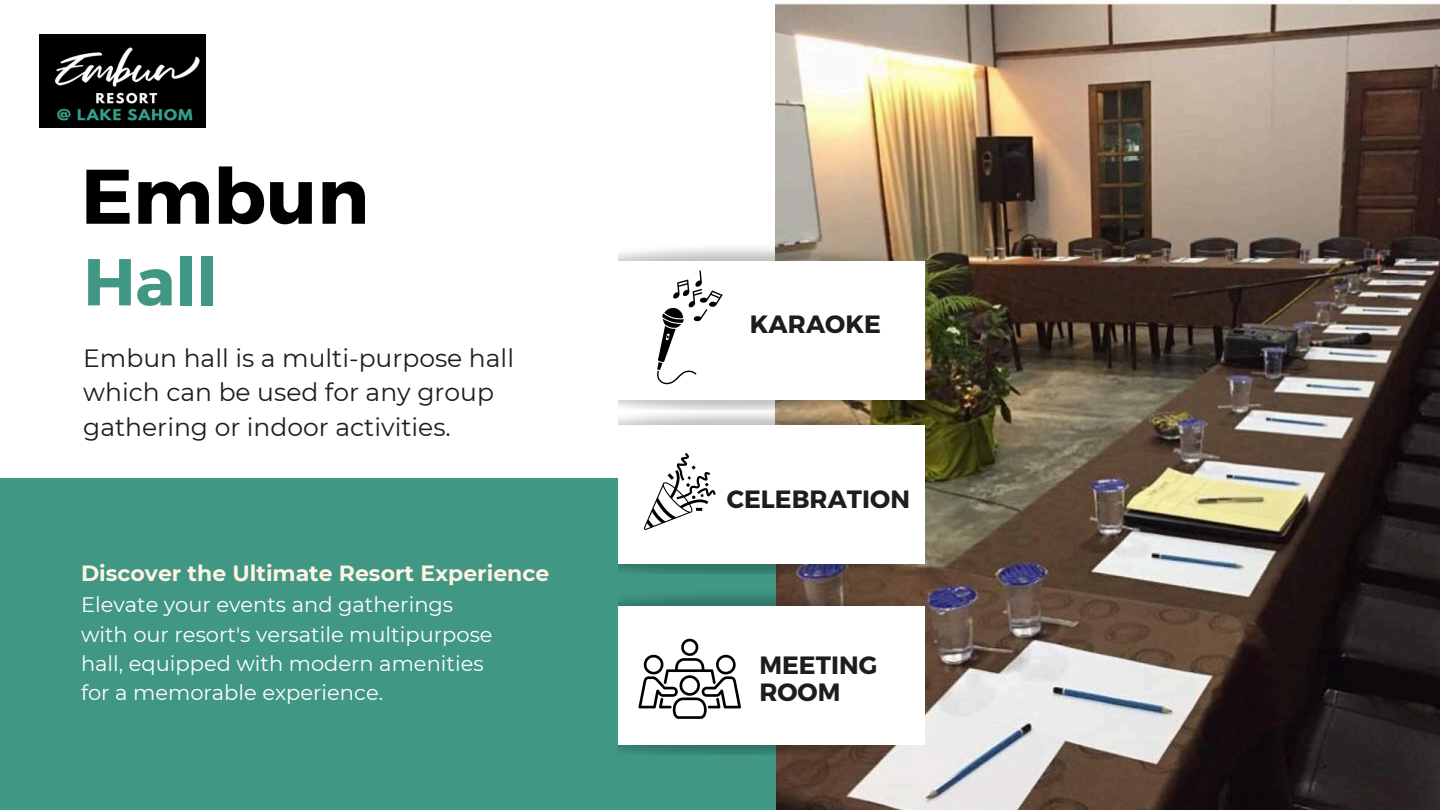
<style>
.page{position:relative;width:1440px;height:810px;background:#fff}
.page>*{position:absolute;margin:0;border:0;box-sizing:border-box;transform-origin:0 0}
.t1{font:700 77.2px "Montserrat";color:#000}
.t2{font:700 66.2px "Montserrat";color:#3f9784}
.t3{font:25px/34.5px "Montserrat";color:#1d1d1d}
.t4{font:700 25px/27px "Montserrat";color:#1d1d1d}
.t5{font:700 22px "Montserrat";color:#fdf3e0}
.t6{font:21px/29.2px "Montserrat";color:#fff}
</style>
<div class="page">
<img style="left:776px;top:2px;width:664px;height:808px">
<div style="left:0;top:478px;width:776px;height:332px;background:#3f9784"></div>
<img style="left:619px;top:228px;width:314px;height:69px">
<div style="left:619px;top:261px;width:306px;height:138px;background:#fff"></div>
<img style="left:619px;top:528px;width:314px;height:114px">
<img style="left:619px;top:393px;width:314px;height:69px">
<div style="left:619px;top:426px;width:306px;height:138px;background:#fff"></div>
<img style="left:39px;top:34px;width:167px;height:94px">
<img style="left:619px;top:709px;width:314px;height:45px">
<div style="left:619px;top:606px;width:306px;height:139px;background:#fff"></div>
<svg style="left:644px;top:453px;width:72px;height:77px"></svg>
<svg style="left:657px;top:270px;width:66px;height:114px"></svg>
<svg style="left:638px;top:639px;width:103px;height:80px"></svg>
<p class="t1" style="left:81px;top:146px;width:290px">Embun</p>
<p class="t2" style="left:83px;top:239px;width:136px">Hall</p>
<p class="t3" style="left:83px;top:341px;width:432px">Embun hall is a multi-purpose hall which can be used for any group gathering or indoor activities.</p>
<p class="t5" style="left:81px;top:560px;width:470px">Discover the Ultimate Resort Experience</p>
<p class="t6" style="left:81px;top:590px;width:413px">Elevate your events and gatherings with our resort's versatile multipurpose hall, equipped with modern amenities for a memorable experience.</p>
<p class="t4" style="left:750px;top:309px;width:132px">KARAOKE</p>
<p class="t4" style="left:727px;top:484px;width:185px">CELEBRATION</p>
<h4 class="t4" style="left:759px;top:651px;width:119px">MEETING<br>ROOM</h4>
</div>
